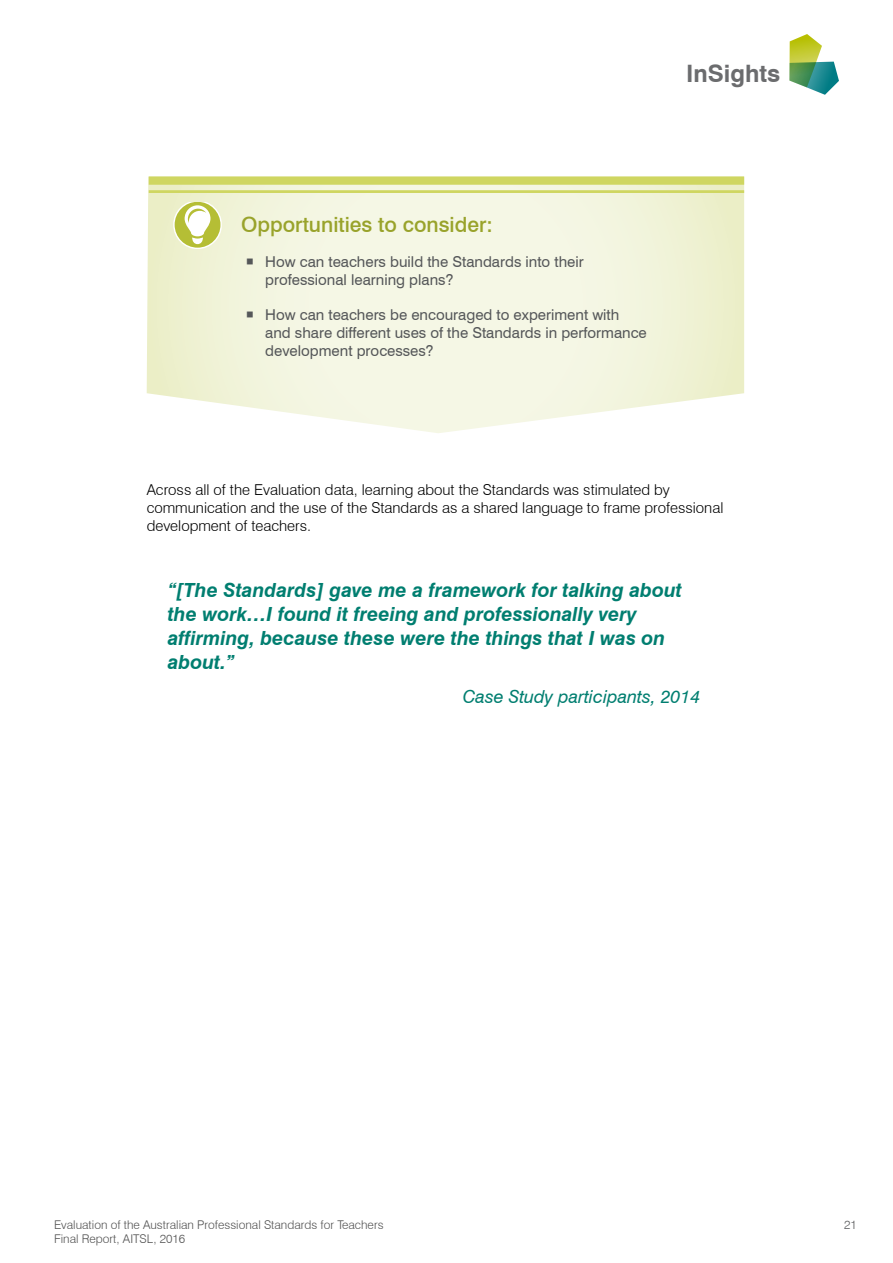
<style>
.page{position:relative;width:893px;height:1263px;background:#fff}
.page>*{position:absolute;margin:0;border:0;box-sizing:border-box;transform-origin:0 0}
.t1{font:700 24px "Swiss 721 BT";color:#6b6c6e}
.t2{font:500 21px "Swiss 721 BT";color:#99a32b}
.t3{font:italic 700 19.5px/24px "Swiss 721 BT";color:#007e70}
.t4{font:19.35px "Myriad Pro";color:#cdcbca}
.t5{font:italic 18px "Swiss 721 BT";color:#007e70}
.t6{font:15px/18px "Swiss 721 BT";color:#555759}
.t7{font:300 15px/18px "Swiss 721 BT";color:#000}
.t8{font:300 12px/14.4px "Swiss 721 BT";color:#525252}
.t9{font:300 12px "Swiss 721 BT";color:#58595b}
</style>
<div class="page">
<svg style="left:789px;top:34px;width:50px;height:61px"></svg>
<svg style="left:147px;top:177px;width:597px;height:256px;background:#f3f5e0"></svg>
<svg style="left:173px;top:202px;width:49px;height:47px"></svg>
<div style="left:149px;top:176px;width:595px;height:9px;background:#cfd661"></div>
<hr style="left:149px;top:190px;width:595px;height:3px;background:#cfd661">
<svg style="left:247px;top:259px;width:6px;height:6px"></svg>
<svg style="left:247px;top:312px;width:6px;height:6px"></svg>
<h1 class="t1" style="left:686px;top:58px;width:96px">InSights</h1>
<h2 class="t2" style="left:241px;top:212px;width:253px">Opportunities to consider:</h2>
<p class="t6" style="left:265px;top:253px;width:320px">How can teachers build the Standards into their professional learning plans?</p>
<p class="t6" style="left:265px;top:306px;width:383px">How can teachers be encouraged to experiment with and share different uses of the Standards in performance development processes?</p>
<p class="t4" style="left:259px;top:260px;width:11px">_</p>
<p class="t7" style="left:147px;top:480px;width:578px">Across all of the Evaluation data, learning about the Standards was stimulated by communication and the use of the Standards as a shared language to frame professional development of teachers.</p>
<h3 class="t3" style="left:168px;top:578px;width:516px">“[The Standards] gave me a framework for talking about the work…I found it freeing and professionally very affirming, because these were the things that I was on about.”</h3>
<p class="t5" style="left:463px;top:686px;width:239px">Case Study participants, 2014</p>
<p class="t8" style="left:54px;top:1217px;width:331px">Evaluation of the Australian Professional Standards for Teachers<br>Final Report, AITSL, 2016</p>
<p class="t9" style="left:844px;top:1217px;width:14px">21</p>
</div>
